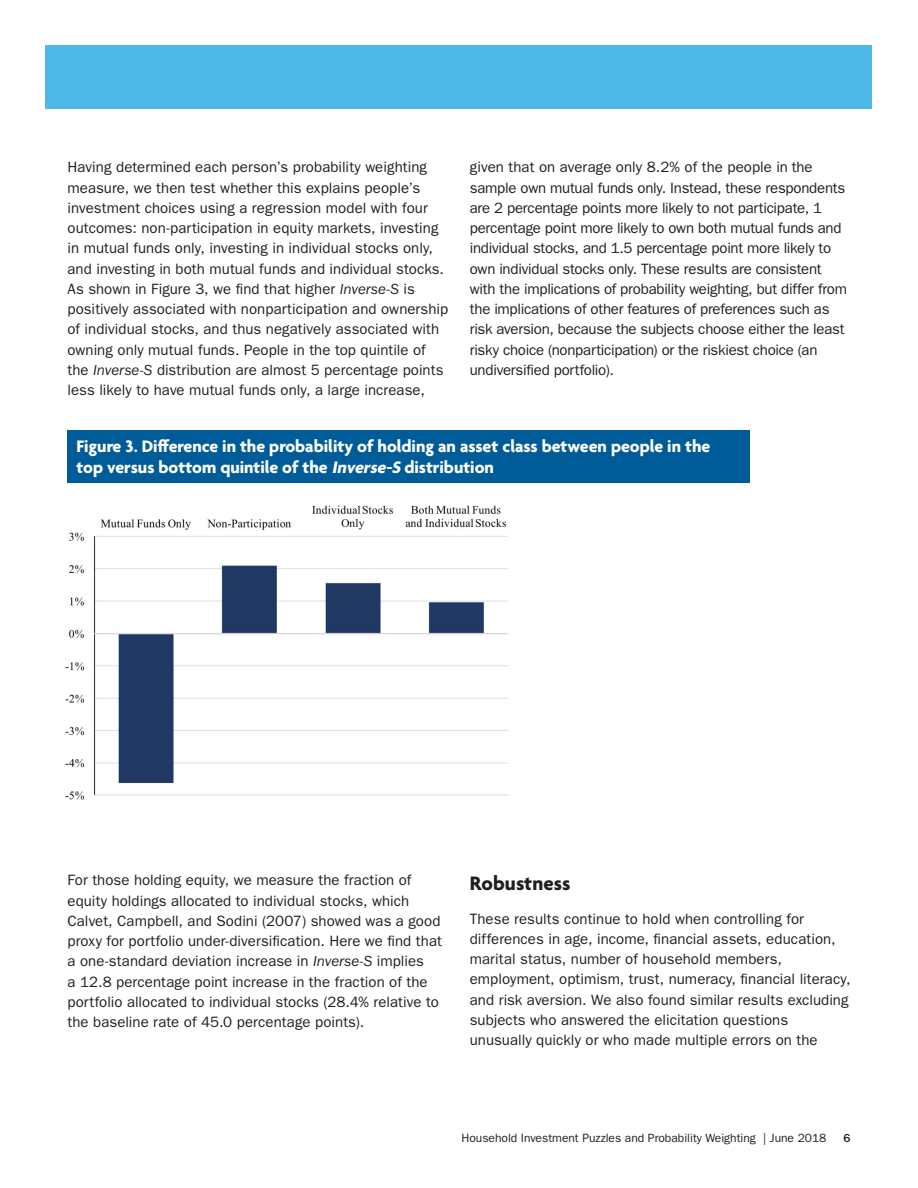
<style>
.page{position:relative;width:918px;height:1188px;background:#fff}
.page>*{position:absolute;margin:0;border:0;box-sizing:border-box;transform-origin:0 0}
._5B_Page_Subtitle__A{font:700 21px "Agenda";letter-spacing:.005em;color:#231f20}
._12B_Table_Header_Re{font:700 18px/21px "Agenda";color:#fff}
._7A_Body_Text__FG_10{font:15px/20.2px "ITC Franklin Gothic Std";color:#231f20}
.t1{font:12px "ITC Franklin Gothic Std";color:#231f20}
.t2{font:500 12px "ITC Franklin Gothic Std";color:#231f20}
.s1{font-style:italic}
</style>
<div class="page">
<div style="left:46px;top:46px;width:826px;height:63px;background:#4eb9e9"></div>
<div style="left:68px;top:430px;width:682px;height:53px;background:#005c98"></div>
<img style="left:65px;top:505px;width:444px;height:295px">
<p class="_7A_Body_Text__FG_10" style="left:68px;top:157px;width:382px">Having determined each person’s probability weighting measure, we then test whether this explains people’s investment choices using a regression model with four outcomes: non-participation in equity markets, investing in mutual funds only, investing in individual stocks only, and investing in both mutual funds and individual stocks.<br>As shown in Figure 3, we find that higher <span class="s1">Inverse-S</span> is positively associated with nonparticipation and ownership of individual stocks, and thus negatively associated with owning only mutual funds. People in the top quintile of the <span class="s1">Inverse-S</span> distribution are almost 5 percentage points less likely to have mutual funds only, a large increase,</p>
<p class="_7A_Body_Text__FG_10" style="left:470px;top:157px;width:379px">given that on average only 8.2% of the people in the sample own mutual funds only. Instead, these respondents are 2 percentage points more likely to not participate, 1 percentage point more likely to own both mutual funds and individual stocks, and 1.5 percentage point more likely to own individual stocks only. These results are consistent with the implications of probability weighting, but differ from the implications of other features of preferences such as risk aversion, because the subjects choose either the least risky choice (nonparticipation) or the riskiest choice (an undiversified portfolio).</p>
<p class="_12B_Table_Header_Re" style="left:76px;top:437px;width:635px">Figure 3. Difference in the probability of holding an asset class between people in the top versus bottom quintile of the <span class="s1">Inverse-S</span> distribution</p>
<p class="_7A_Body_Text__FG_10" style="left:68px;top:870px;width:376px">For those holding equity, we measure the fraction of equity holdings allocated to individual stocks, which Calvet, Campbell, and Sodini (2007) showed was a good proxy for portfolio under-diversification. Here we find that a one-standard deviation increase in <span class="s1">Inverse-S</span> implies<br>a 12.8 percentage point increase in the fraction of the portfolio allocated to individual stocks (28.4% relative to the baseline rate of 45.0 percentage points).</p>
<p class="_5B_Page_Subtitle__A" style="left:470px;top:872px;width:102px">Robustness</p>
<p class="_7A_Body_Text__FG_10" style="left:470px;top:909px;width:382px">These results continue to hold when controlling for differences in age, income, financial assets, education, marital status, number of household members, employment, optimism, trust, numeracy, financial literacy, and risk aversion. We also found similar results excluding subjects who answered the elicitation questions unusually quickly or who made multiple errors on the</p>
<p class="t1" style="left:461px;top:1131px;width:367px">Household Investment Puzzles and Probability Weighting | June 2018</p>
<p class="t2" style="left:843px;top:1131px;width:9px">6</p>
</div>
